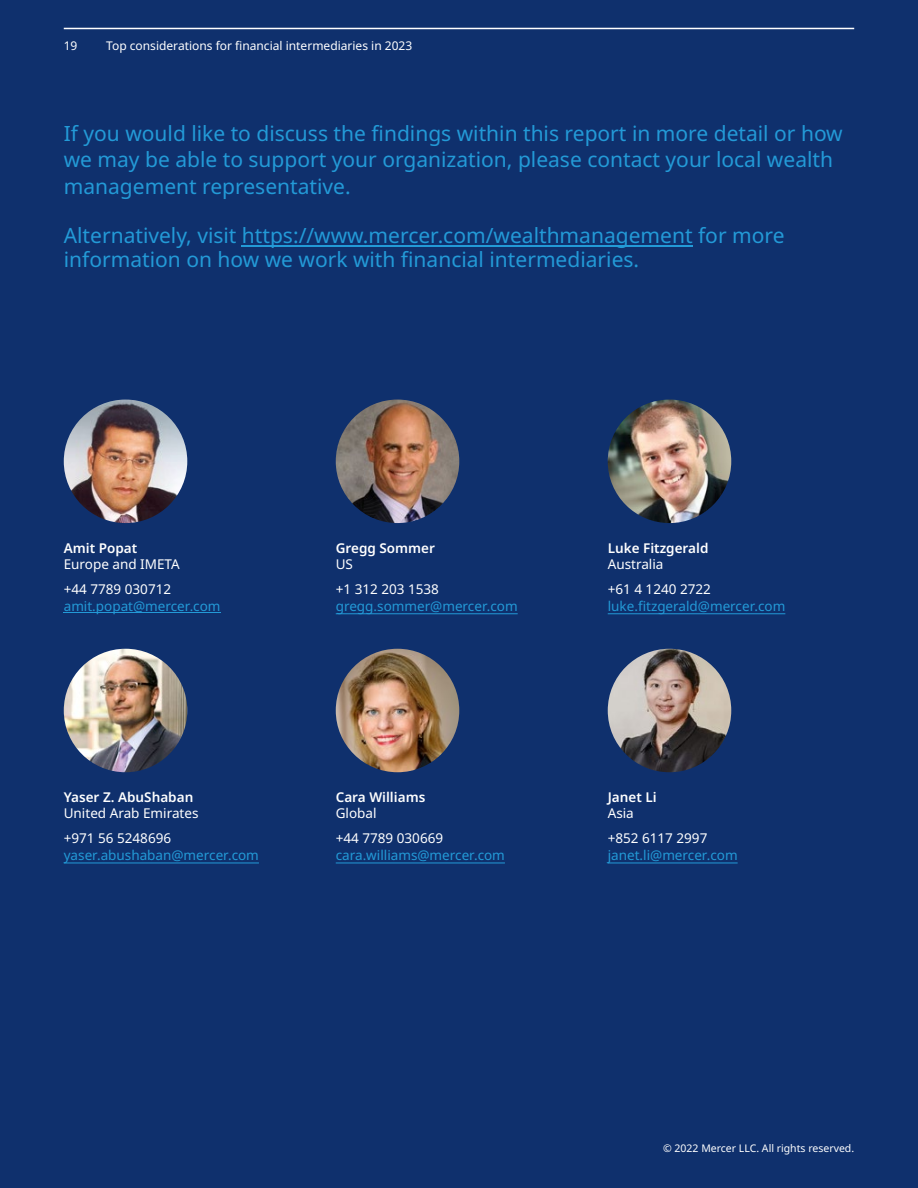
<style>
.page{position:relative;width:918px;height:1188px;background:#0f306d}
.page>*{position:absolute;margin:0;border:0;box-sizing:border-box;transform-origin:0 0}
.t1{font:21px/26.5px "Noto Sans";color:#239ad7}
.t2{font:13.5px "Noto Sans";color:#239ad7}
.t3{font:13.5px/25px "Noto Sans";color:#fff}
.t4{font:600 13.5px "Noto Sans";color:#fff}
.t5{font:12px "Noto Sans";color:#fff}
.t6{font:10.5px "Noto Sans";color:#fff}
</style>
<div class="page">
<hr style="left:64px;top:28px;width:790px;height:1px;background:#fff">
<hr style="left:242px;top:245px;width:451px;height:2px;background:#239ad7">
<img style="left:64px;top:400px;width:123px;height:123px;border-radius:62px">
<img style="left:64px;top:649px;width:123px;height:123px;border-radius:62px">
<img style="left:336px;top:400px;width:123px;height:123px;border-radius:62px">
<img style="left:336px;top:649px;width:123px;height:123px;border-radius:62px">
<img style="left:608px;top:400px;width:123px;height:123px;border-radius:62px">
<img style="left:608px;top:649px;width:123px;height:123px;border-radius:62px">
<hr style="left:64px;top:612px;width:157px;height:1px;background:#239ad7">
<hr style="left:64px;top:863px;width:195px;height:1px;background:#239ad7">
<hr style="left:336px;top:613px;width:182px;height:1px;background:#239ad7">
<hr style="left:336px;top:863px;width:169px;height:1px;background:#239ad7">
<hr style="left:608px;top:613px;width:177px;height:1px;background:#239ad7">
<hr style="left:608px;top:863px;width:130px;height:1px;background:#239ad7">
<p class="t5" style="left:64px;top:37px;width:15px">19</p>
<p class="t5" style="left:106px;top:37px;width:308px">Top considerations for financial intermediaries in 2023</p>
<p class="t1" style="left:64px;top:120px;width:781px">If you would like to discuss the findings within this report in more detail or how we may be able to support your organization, please contact your local wealth management representative.</p>
<p class="t1" style="left:64px;top:224px;width:722px;line-height:24px">Alternatively, visit https://www.mercer.com/wealthmanagement for more information on how we work with financial intermediaries.</p>
<p class="t4" style="left:64px;top:538px;width:75px">Amit Popat</p>
<p class="t3" style="left:64px;top:552px;width:117px">Europe and IMETA +44 7789 030712</p>
<p class="t2" style="left:64px;top:596px;width:158px">amit.popat@mercer.com</p>
<p class="t4" style="left:64px;top:788px;width:131px">Yaser Z. AbuShaban</p>
<p class="t3" style="left:64px;top:801px;width:136px">United Arab Emirates +971 56 5248696</p>
<p class="t2" style="left:64px;top:846px;width:197px">yaser.abushaban@mercer.com</p>
<p class="t4" style="left:336px;top:538px;width:101px">Gregg Sommer</p>
<p class="t3" style="left:336px;top:552px;width:105px">US<br>+1 312 203 1538</p>
<p class="t2" style="left:336px;top:596px;width:183px">gregg.sommer@mercer.com</p>
<p class="t4" style="left:336px;top:788px;width:91px">Cara Williams</p>
<p class="t3" style="left:336px;top:801px;width:109px">Global<br>+44 7789 030669</p>
<p class="t2" style="left:336px;top:846px;width:171px">cara.williams@mercer.com</p>
<p class="t4" style="left:608px;top:538px;width:102px">Luke Fitzgerald</p>
<p class="t3" style="left:608px;top:552px;width:105px">Australia<br>+61 4 1240 2722</p>
<p class="t2" style="left:608px;top:596px;width:179px">luke.fitzgerald@mercer.com</p>
<p class="t4" style="left:608px;top:788px;width:50px">Janet Li</p>
<p class="t3" style="left:608px;top:801px;width:101px">Asia<br>+852 6117 2997</p>
<p class="t2" style="left:608px;top:846px;width:131px">janet.li@mercer.com</p>
<p class="t6" style="left:663px;top:1141px;width:193px">© 2022 Mercer LLC. All rights reserved.</p>
</div>
